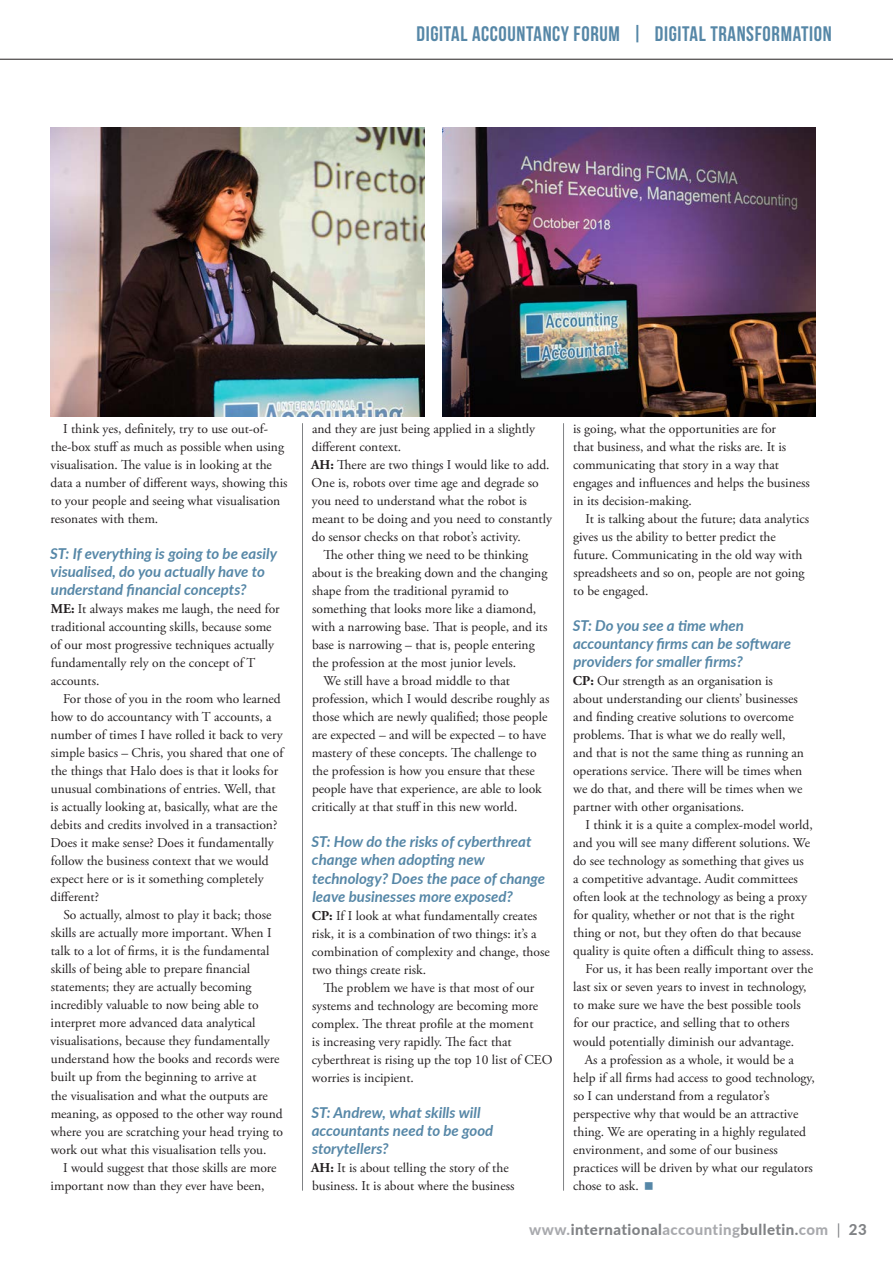
<style>
.page{position:relative;width:893px;height:1264px;background:#fff}
.page>*{position:absolute;margin:0;border:0;box-sizing:border-box;transform-origin:0 0}
.t1{font:700 21px "Bebas Neue";letter-spacing:.03em;color:#5687a7}
.Interview_Q{font:italic 700 15px/18px "Lato";color:#5687a7}
.t2{font:800 15px "Lato";letter-spacing:.03em;color:#808285}
.Body_indent{font:13.5px/18px "Adobe Garamond Pro";color:#231f20}
.s1{font-weight:700}
.s2{color:#a8a9ad}
.s3{font-weight:400}
</style>
<div class="page">
<hr style="left:0;top:59px;width:893px;height:1px;background:#231f20">
<hr style="left:302px;top:423px;width:1px;height:767px;background:#808285">
<hr style="left:563px;top:423px;width:1px;height:767px;background:#808285">
<img style="left:50px;top:127px;width:374px;height:289px">
<img style="left:442px;top:127px;width:373px;height:289px">
<p class="t1" style="left:416px;top:22px;width:416px">DIGITAL ACCOUNTANCY FORUM | DIGITAL TRANSFORMATION</p>
<p class="Body_indent" style="left:50px;top:420px;width:239px;text-indent:13px">I think yes, definitely, try to use out-of&shy;the-box stuff as much as possible when using visualisation. The value is in looking at the data a number of different ways, showing this to your people and seeing what visualisation resonates with them.</p>
<p class="Interview_Q" style="left:50px;top:544px;width:228px">ST: If everything is going to be easily visualised, do you actually have to understand financial concepts?</p>
<p class="Body_indent" style="left:51px;top:600px;width:231px"><span class="s1">ME:</span> It always makes me laugh, the need for traditional accounting skills, because some of our most progressive techniques actually fundamentally rely on the concept of T accounts.</p>
<p class="Body_indent" style="left:51px;top:690px;width:234px;text-indent:13px">For those of you in the room who learned how to do accountancy with T accounts, a number of times I have rolled it back to very simple basics – Chris, you shared that one of the things that Halo does is that it looks for unusual combinations of entries. Well, that is actually looking at, basically, what are the debits and credits involved in a transaction?<br>Does it make sense? Does it fundamentally follow the business context that we would expect here or is it something completely different?</p>
<p class="Body_indent" style="left:50px;top:906px;width:234px;text-indent:13px">So actually, almost to play it back; those skills are actually more important. When I talk to a lot of firms, it is the fundamental skills of being able to prepare financial statements; they are actually becoming incredibly valuable to now being able to interpret more advanced data analytical visualisations, because they fundamentally understand how the books and records were built up from the beginning to arrive at<br>the visualisation and what the outputs are meaning, as opposed to the other way round where you are scratching your head trying to work out what this visualisation tells you.</p>
<p class="Body_indent" style="left:51px;top:1158px;width:227px;text-indent:12px">I would suggest that those skills are more important now than they ever have been,</p>
<p class="Body_indent" style="left:312px;top:420px;width:225px">and they are just being applied in a slightly different context.</p>
<p class="Body_indent" style="left:311px;top:456px;width:242px"><span class="s1">AH:</span> There are two things I would like to add.<br>One is, robots over time age and degrade so you need to understand what the robot is meant to be doing and you need to constantly do sensor checks on that robot’s activity.</p>
<p class="Body_indent" style="left:312px;top:546px;width:237px;text-indent:11px">The other thing we need to be thinking about is the breaking down and the changing shape from the traditional pyramid to something that looks more like a diamond, with a narrowing base. That is people, and its base is narrowing – that is, people entering the profession at the most junior levels.</p>
<p class="Body_indent" style="left:312px;top:672px;width:239px;text-indent:12px">We still have a broad middle to that profession, which I would describe roughly as those which are newly qualified; those people are expected – and will be expected – to have mastery of these concepts. The challenge to the profession is how you ensure that these people have that experience, are able to look critically at that stuff in this new world.</p>
<p class="Interview_Q" style="left:311px;top:832px;width:235px">ST: How do the risks of cyberthreat change when adopting new technology? Does the pace of change leave businesses more exposed?</p>
<p class="Body_indent" style="left:312px;top:906px;width:239px"><span class="s1">CP:</span> If I look at what fundamentally creates risk, it is a combination of two things: it’s a combination of complexity and change, those two things create risk.</p>
<p class="Body_indent" style="left:312px;top:978px;width:242px;text-indent:12px">The problem we have is that most of our systems and technology are becoming more complex. The threat profile at the moment<br>is increasing very rapidly. The fact that cyberthreat is rising up the top 10 list of CEO worries is incipient.</p>
<p class="Interview_Q" style="left:311px;top:1102px;width:183px">ST: Andrew, what skills will accountants need to be good storytellers?</p>
<p class="Body_indent" style="left:311px;top:1158px;width:205px"><span class="s1">AH:</span> It is about telling the story of the business. It is about where the business</p>
<p class="Body_indent" style="left:573px;top:420px;width:238px">is going, what the opportunities are for<br>that business, and what the risks are. It is communicating that story in a way that engages and influences and helps the business in its decision-making.</p>
<p class="Body_indent" style="left:573px;top:510px;width:238px;text-indent:12px">It is talking about the future; data analytics gives us the ability to better predict the future. Communicating in the old way with spreadsheets and so on, people are not going to be engaged.</p>
<p class="Interview_Q" style="left:572px;top:616px;width:220px">ST: Do you see a time when accountancy firms can be software providers for smaller firms?</p>
<p class="Body_indent" style="left:573px;top:672px;width:232px"><span class="s1">CP:</span> Our strength as an organisation is about understanding our clients’ businesses and finding creative solutions to overcome problems. That is what we do really well, and that is not the same thing as running an operations service. There will be times when we do that, and there will be times when we partner with other organisations.</p>
<p class="Body_indent" style="left:573px;top:816px;width:242px;text-indent:13px">I think it is a quite a complex-model world, and you will see many different solutions. We do see technology as something that gives us<br>a competitive advantage. Audit committees often look at the technology as being a proxy for quality, whether or not that is the right thing or not, but they often do that because quality is quite often a difficult thing to assess.</p>
<p class="Body_indent" style="left:573px;top:960px;width:241px;text-indent:12px">For us, it has been really important over the last six or seven years to invest in technology, to make sure we have the best possible tools for our practice, and selling that to others would potentially diminish our advantage.</p>
<p class="Body_indent" style="left:573px;top:1050px;width:243px;text-indent:12px">As a profession as a whole, it would be a help if all firms had access to good technology, so I can understand from a regulator’s perspective why that would be an attractive thing. We are operating in a highly regulated environment, and some of our business practices will be driven by what our regulators chose to ask.</p>
<p class="t2" style="left:529px;top:1218px;width:339px"><span class="s2">www.</span>international<span class="s2">accounting</span>bulletin.<span class="s2">com</span> <span class="s3">|</span> 23</p>
</div>
